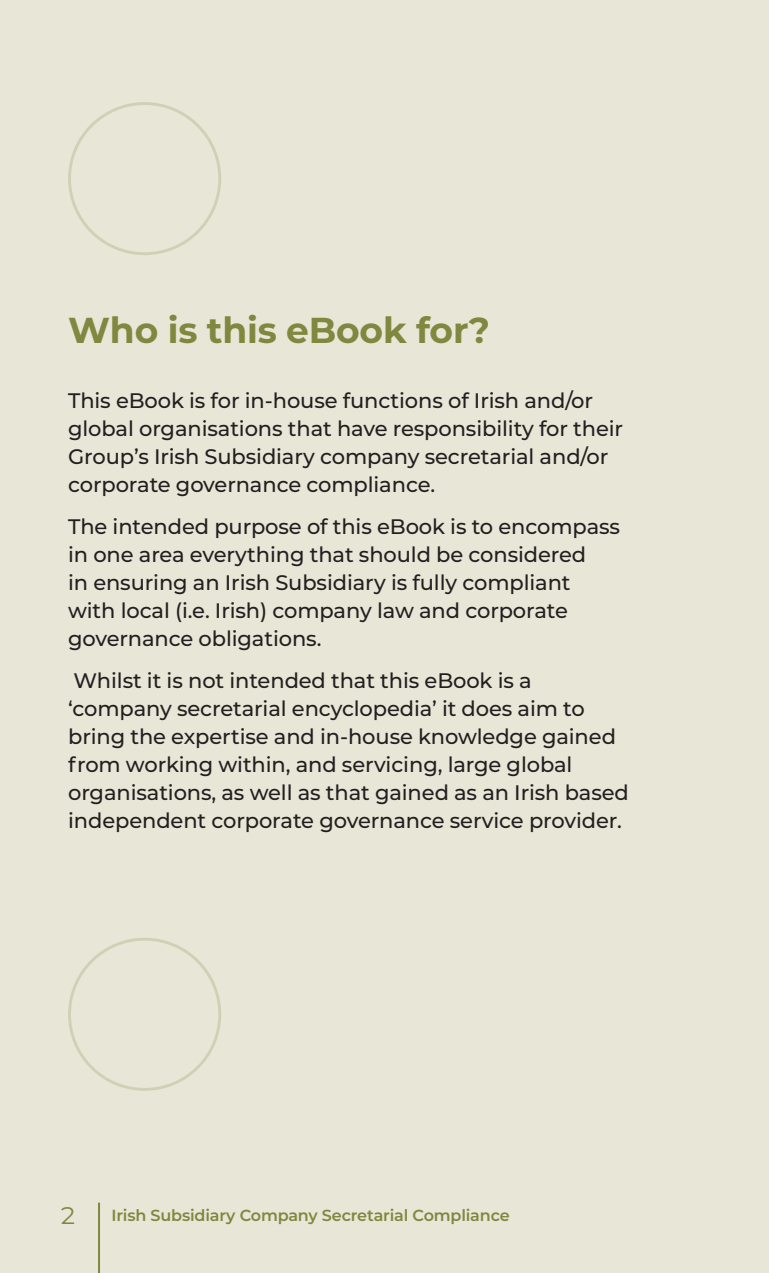
<style>
.page{position:relative;width:769px;height:1273px;background:#fff}
.page>*{position:absolute;margin:0;border:0;box-sizing:border-box;transform-origin:0 0}
.t1{font:700 36px "Montserrat";letter-spacing:-.005em;color:#7e883e}
.t2{font:24px "Montserrat";color:#7e883e}
.t3{font:500 21px/28px "Montserrat";letter-spacing:-.005em;color:#231f20}
.t4{font:600 16px "Montserrat";letter-spacing:-.01em;color:#7e883e}
</style>
<div class="page">
<div style="left:0;top:0;width:768px;height:1272px;background:#e7e6d7"></div>
<hr style="left:98px;top:1202px;width:2px;height:70px;background:#7e883e">
<div style="left:68px;top:937px;width:153px;height:153px;border:3px solid #d1d0b5;border-radius:50%"></div>
<div style="left:68px;top:102px;width:153px;height:153px;border:3px solid #d1d0b5;border-radius:50%"></div>
<h1 class="t1" style="left:68px;top:304px;width:423px">Who is this eBook for?</h1>
<p class="t3" style="left:68px;top:385px;width:556px">This eBook is for in-house functions of Irish and/or global organisations that have responsibility for their Group’s Irish Subsidiary company secretarial and/or corporate governance compliance.</p>
<p class="t3" style="left:68px;top:511px;width:553px">The intended purpose of this eBook is to encompass in one area everything that should be considered<br>in ensuring an Irish Subsidiary is fully compliant with local (i.e. Irish) company law and corporate governance obligations.</p>
<p class="t3" style="left:68px;top:666px;width:562px">Whilst it is not intended that this eBook is a ‘company secretarial encyclopedia’ it does aim to bring the expertise and in-house knowledge gained from working within, and servicing, large global organisations, as well as that gained as an Irish based independent corporate governance service provider.</p>
<p class="t2" style="left:60px;top:1198px;width:18px">2</p>
<p class="t4" style="left:111px;top:1203px;width:399px">Irish Subsidiary Company Secretarial Compliance</p>
</div>
